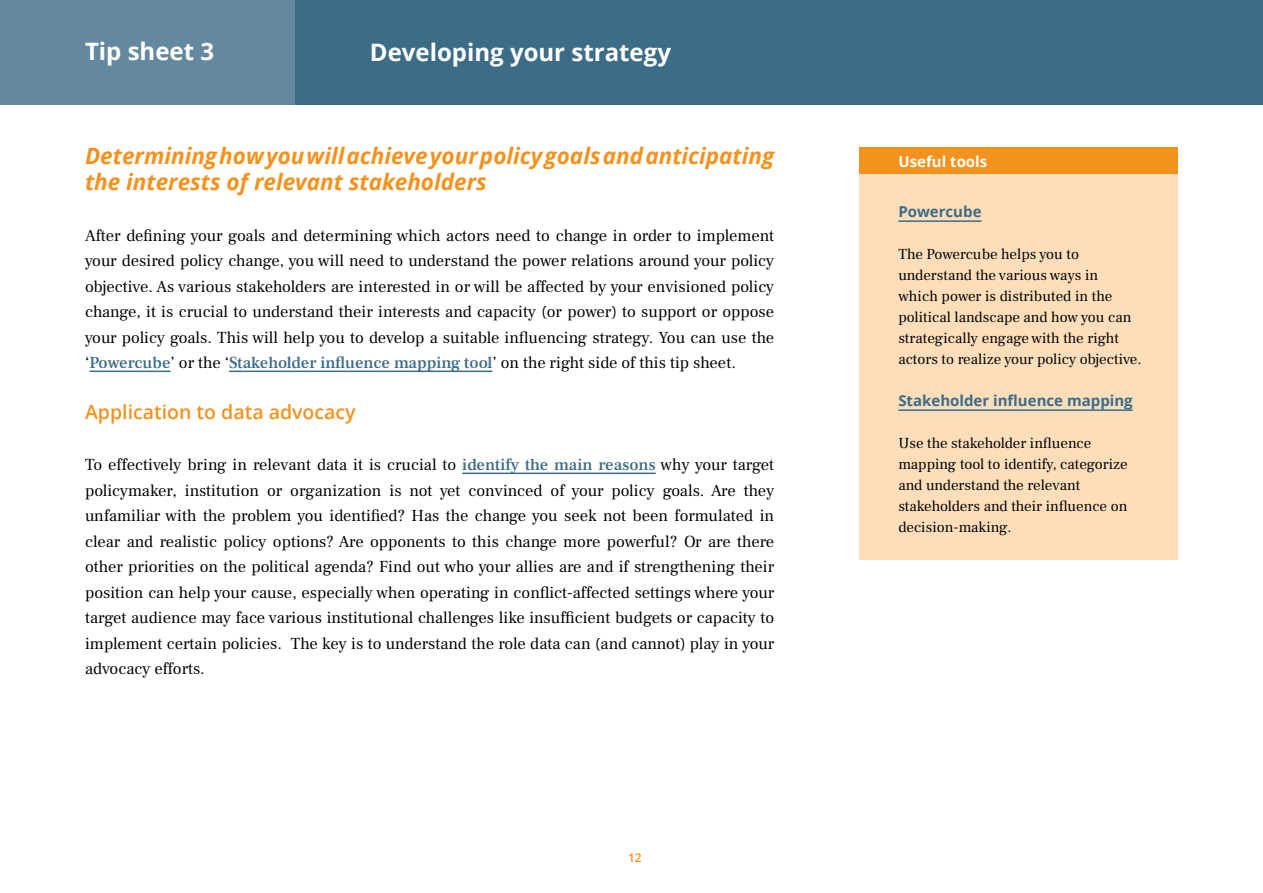
<style>
.page{position:relative;width:1263px;height:893px;background:#fff}
.page>*{position:absolute;margin:0;border:0;box-sizing:border-box;transform-origin:0 0}
.t1{font:700 24px "Open Sans";color:#fff}
.t2{font:italic 700 22.5px/25.5px "Open Sans";color:#f4921e}
.t3{font:600 19.5px "Open Sans";color:#f4921e}
.t4{font:16.5px/25.5px "Frank Ruhl Libre";color:#000;text-align:justify}
.t5{font:15px/21px "Frank Ruhl Libre";color:#000}
.t6{font:700 15px "Open Sans";color:#3d6c86}
.t7{font:700 15px "Open Sans";color:#fff}
.t8{font:600 12px "Open Sans";color:#f4921e}
.s1{font-weight:500;color:#3d6c86}
</style>
<div class="page">
<div style="left:295px;top:0;width:968px;height:105px;background:#3d6c86"></div>
<div style="left:0;top:0;width:295px;height:105px;background:#64899e"></div>
<div style="left:859px;top:147px;width:319px;height:412px;background:#fcdebb"></div>
<hr style="left:89px;top:371px;width:82px;height:1px;background:#3d6c86">
<hr style="left:229px;top:371px;width:263px;height:1px;background:#3d6c86">
<hr style="left:462px;top:473px;width:194px;height:1px;background:#3d6c86">
<hr style="left:898px;top:220px;width:83px;height:2px;background:#3d6c86">
<hr style="left:898px;top:409px;width:235px;height:2px;background:#3d6c86">
<div style="left:859px;top:147px;width:319px;height:27px;background:#f4921e"></div>
<h1 class="t1" style="left:85px;top:35px;width:131px">Tip sheet 3</h1>
<h1 class="t1" style="left:370px;top:35px;width:303px">Developing your strategy</h1>
<h2 class="t2" style="left:85px;top:143px;width:691px">Determining how you will achieve your policy goals and anticipating the interests of relevant stakeholders</h2>
<p class="t4" style="left:85px;top:223px;width:691px">After defining your goals and determining which actors need to change in order to implement your desired policy change, you will need to understand the power relations around your policy objective. As various stakeholders are interested in or will be affected by your envisioned policy change, it is crucial to understand their interests and capacity (or power) to support or oppose your policy goals. This will help you to develop a suitable influencing strategy. You can use the ‘<span class="s1">Powercube</span>’ or the ‘<span class="s1">Stakeholder influence mapping tool</span>’ on the right side of this tip sheet.</p>
<p class="t3" style="left:85px;top:399px;width:272px">Application to data advocacy</p>
<p class="t4" style="left:85px;top:452px;width:691px">To effectively bring in relevant data it is crucial to <span class="s1">identify the main reasons</span> why your target policymaker, institution or organization is not yet convinced of your policy goals. Are they unfamiliar with the problem you identified? Has the change you seek not been formulated in clear and realistic policy options? Are opponents to this change more powerful? Or are there other priorities on the political agenda? Find out who your allies are and if strengthening their position can help your cause, especially when operating in conflict-affected settings where your target audience may face various institutional challenges like insufficient budgets or capacity to implement certain policies. The key is to understand the role data can (and cannot) play in your advocacy efforts.</p>
<p class="t8" style="left:628px;top:850px;width:15px">12</p>
<p class="t7" style="left:898px;top:150px;width:90px">Useful tools</p>
<p class="t6" style="left:898px;top:201px;width:85px">Powercube</p>
<p class="t5" style="left:898px;top:243px;width:245px">The Powercube helps you to understand the various ways in which power is distributed in the political landscape and how you can strategically engage with the right actors to realize your policy objective.</p>
<p class="t6" style="left:898px;top:390px;width:236px">Stakeholder influence mapping</p>
<p class="t5" style="left:898px;top:432px;width:231px">Use the stakeholder influence mapping tool to identify, categorize and understand the relevant stakeholders and their influence on decision-making.</p>
</div>
